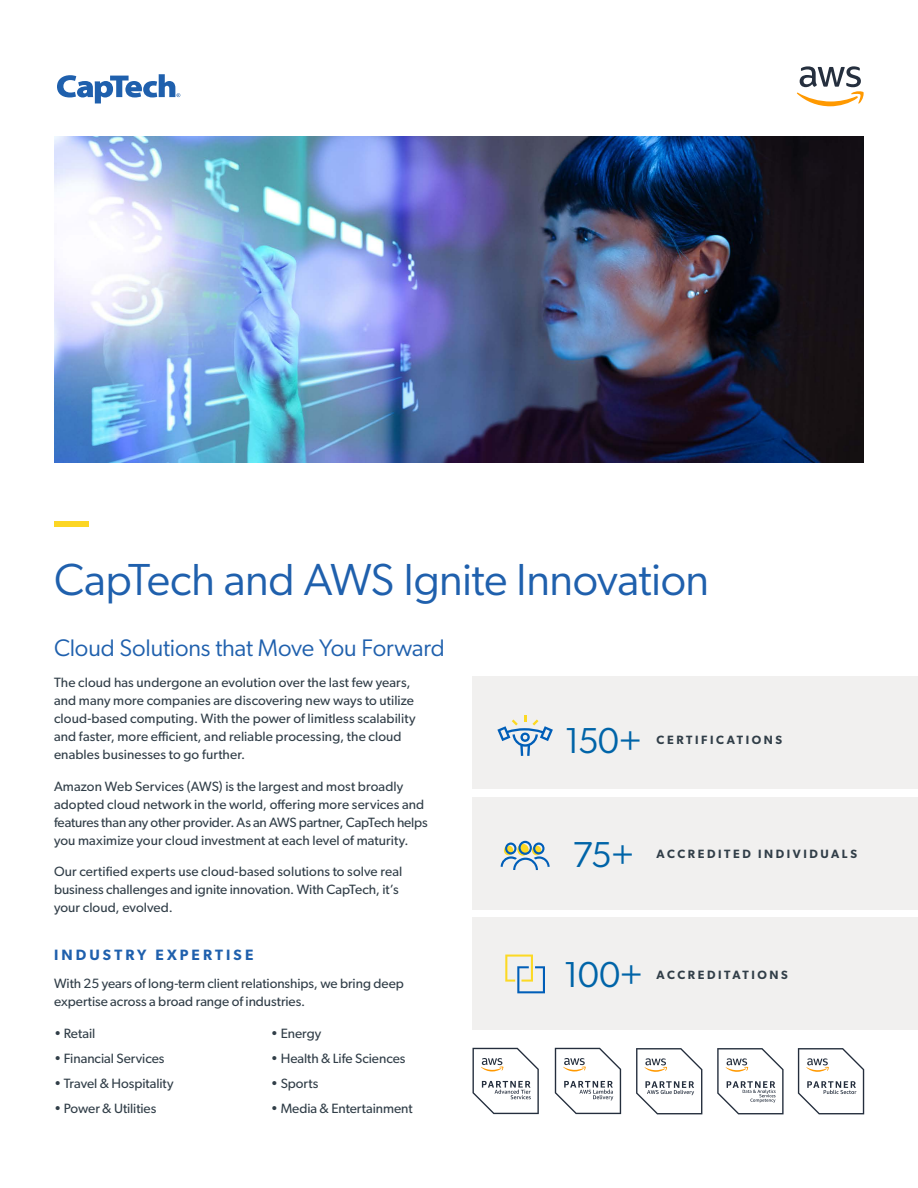
<style>
.page{position:relative;width:918px;height:1188px;background:#fff}
.page>*{position:absolute;margin:0;border:0;box-sizing:border-box;transform-origin:0 0}
.t1{font:45px "Gibson";letter-spacing:-.01em;color:#1f60ad}
.t2{font:36.15px "Gibson";letter-spacing:-.03em;color:#0064a8}
.t3{font:24px "Gibson";letter-spacing:-.005em;color:#1f60ad}
.t4{font:600 15px "Gibson";letter-spacing:.21em;color:#1f60ad}
.t5{font:13.5px/18px "Gibson";letter-spacing:.005em;color:#313e48}
.t6{font:600 12px "Gibson";letter-spacing:.215em;color:#313e48}
</style>
<div class="page">
<div style="left:472px;top:676px;width:446px;height:113px;background:#f1f0ef"></div>
<div style="left:472px;top:797px;width:446px;height:112px;background:#f1f0ef"></div>
<div style="left:472px;top:917px;width:446px;height:113px;background:#f1f0ef"></div>
<svg style="left:57px;top:74px;width:123px;height:29px"></svg>
<img style="left:54px;top:136px;width:810px;height:326px">
<div style="left:54px;top:521px;width:34px;height:6px;background:#fcd624"></div>
<svg style="left:797px;top:66px;width:67px;height:40px"></svg>
<svg style="left:472px;top:1048px;width:67px;height:66px"></svg>
<svg style="left:717px;top:1048px;width:67px;height:66px"></svg>
<svg style="left:636px;top:1048px;width:66px;height:66px"></svg>
<svg style="left:555px;top:1048px;width:66px;height:66px"></svg>
<svg style="left:798px;top:1048px;width:66px;height:66px"></svg>
<svg style="left:501px;top:841px;width:49px;height:29px"></svg>
<svg style="left:497px;top:715px;width:56px;height:41px"></svg>
<svg style="left:505px;top:955px;width:40px;height:38px"></svg>
<h1 class="t1" style="left:54px;top:552px;width:657px">CapTech and AWS Ignite Innovation</h1>
<h3 class="t3" style="left:54px;top:633px;width:392px">Cloud Solutions that Move You Forward</h3>
<p class="t5" style="left:54px;top:673px;width:363px">The cloud has undergone an evolution over the last few years, and many more companies are discovering new ways to utilize cloud-based computing. With the power of limitless scalability and faster, more efficient, and reliable processing, the cloud enables businesses to go further.</p>
<p class="t5" style="left:54px;top:777px;width:375px">Amazon Web Services (AWS) is the largest and most broadly adopted cloud network in the world, offering more services and features than any other provider. As an AWS partner, CapTech helps you maximize your cloud investment at each level of maturity.</p>
<p class="t5" style="left:54px;top:862px;width:350px">Our certified experts use cloud-based solutions to solve real business challenges and ignite innovation. With CapTech, it’s your cloud, evolved.</p>
<p class="t4" style="left:54px;top:946px;width:201px">INDUSTRY EXPERTISE</p>
<p class="t5" style="left:54px;top:974px;width:351px">With 25 years of long-term client relationships, we bring deep expertise across a broad range of industries.</p>
<p class="t5" style="left:271px;top:1024px;width:52px">• Energy</p>
<p class="t5" style="left:271px;top:1049px;width:136px">• Health &amp; Life Sciences</p>
<p class="t5" style="left:271px;top:1074px;width:49px">• Sports</p>
<p class="t5" style="left:271px;top:1099px;width:143px">• Media &amp; Entertainment</p>
<p class="t5" style="left:54px;top:1024px;width:43px">• Retail</p>
<p class="t5" style="left:54px;top:1049px;width:112px">• Financial Services</p>
<p class="t5" style="left:54px;top:1074px;width:121px">• Travel &amp; Hospitality</p>
<p class="t5" style="left:54px;top:1099px;width:104px">• Power &amp; Utilities</p>
<h2 class="t2" style="left:565px;top:718px;width:79px">150+</h2>
<p class="t6" style="left:657px;top:733px;width:127px">CERTIFICATIONS</p>
<h2 class="t2" style="left:573px;top:833px;width:63px">75+</h2>
<p class="t6" style="left:657px;top:847px;width:202px">ACCREDITED INDIVIDUALS</p>
<h2 class="t2" style="left:564px;top:953px;width:81px">100+</h2>
<p class="t6" style="left:657px;top:967px;width:133px">ACCREDITATIONS</p>
</div>
